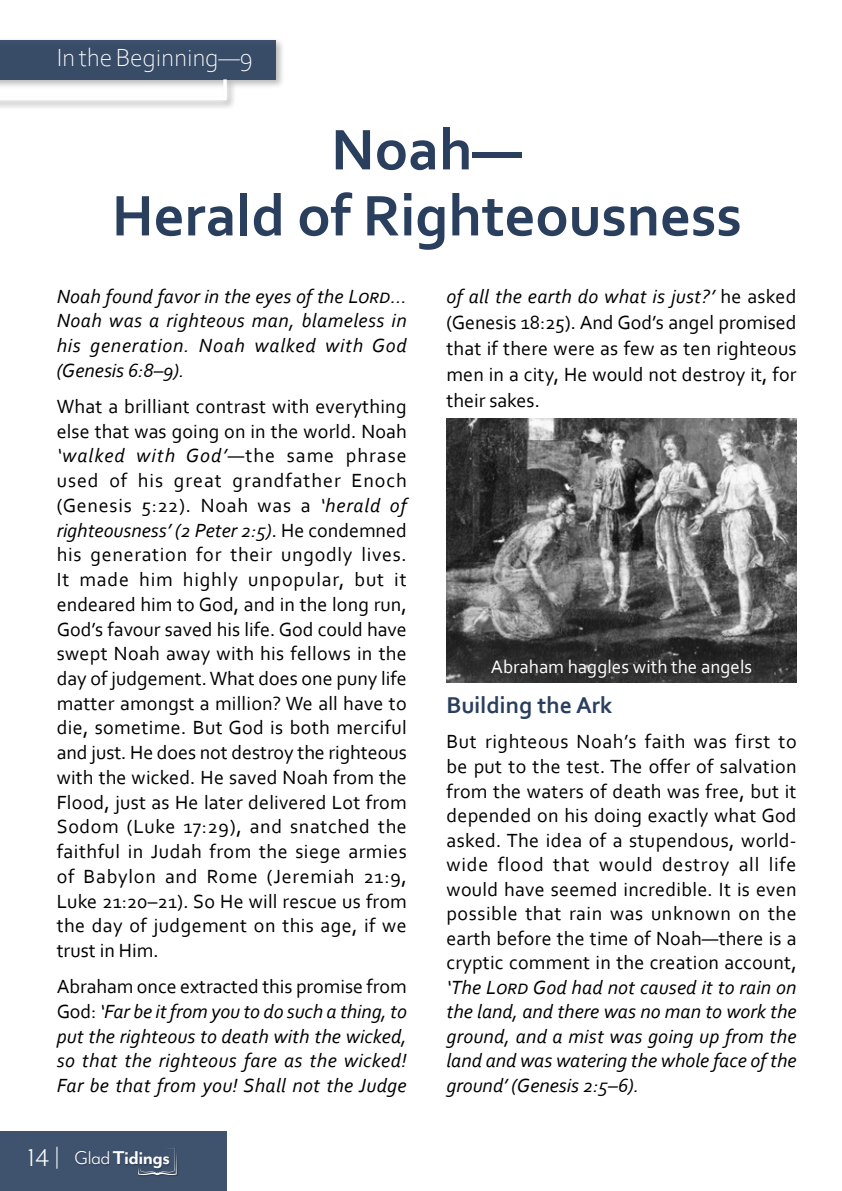
<style>
.page{position:relative;width:842px;height:1191px;background:#fff}
.page>*{position:absolute;margin:0;border:0;box-sizing:border-box;transform-origin:0 0}
.t1{font:700 60px/66px "Corbel";color:#2a3f5e;text-align:center}
.t2{font:300 26px "Corbel";letter-spacing:-.01em;color:#fff}
.t3{font:700 24px "Corbel";color:#2a3f5e}
.t4{font:700 21.4px "Mr Eaves Mod OT";letter-spacing:-.025em;color:#fff}
.t5{font:20px/24.8px "Corbel";letter-spacing:.01em;color:#000;text-align:justify}
.t6{font:italic 20px/24.8px "Corbel";letter-spacing:.015em;color:#000;text-align:justify}
.t7{font:19px "Corbel";color:#fff}
.s1{font-style:italic}
.s2{font-style:normal}
.s3{font-weight:400;font-size:28px}
.s4{font-weight:400}
</style>
<div class="page">
<div style="left:0;top:37px;width:285px;height:73px;background:#000;opacity:.3"></div>
<div style="left:0;top:40px;width:276px;height:39px;background:#384b67"></div>
<svg style="left:0;top:79px;width:229px;height:23px"></svg>
<img style="left:446px;top:418px;width:351px;height:264px">
<div style="left:0;top:1131px;width:227px;height:60px;background:#3f526e"></div>
<img style="left:138px;top:1161px;width:40px;height:15px">
<svg style="left:138px;top:1148px;width:39px;height:27px"></svg>
<img style="left:75px;top:1148px;width:97px;height:24px">
<h2 class="t2" style="left:57px;top:40px;width:198px">In the Beginning—9</h2>
<h1 class="t1" style="left:112px;top:115px;width:631px">Noah—<br>Herald of Righteousness</h1>
<p class="t6" style="left:57px;top:283px;width:352px">Noah found favor in the eyes of the Lord...<br>Noah was a righteous man, blameless in his generation. Noah walked with God (Genesis 6:8–9).</p>
<p class="t5" style="left:57px;top:393px;width:352px">What a brilliant contrast with everything else that was going on in the world. Noah <span class="s1">‘walked with God’</span>—the same phrase used of his great grandfather Enoch (Genesis 5:22). Noah was a <span class="s1">‘herald of righteousness’ (2 Peter 2:5)</span>. He condemned his generation for their ungodly lives.<br>It made him highly unpopular, but it endeared him to God, and in the long run, God’s favour saved his life. God could have swept Noah away with his fellows in the day of judgement. What does one puny life matter amongst a million? We all have to die, sometime. But God is both merciful and just. He does not destroy the righteous with the wicked. He saved Noah from the Flood, just as He later delivered Lot from Sodom (Luke 17:29), and snatched the faithful in Judah from the siege armies of Babylon and Rome (Jeremiah 21:9, Luke 21:20–21). So He will rescue us from the day of judgement on this age, if we trust in Him.</p>
<p class="t6" style="left:57px;top:973px;width:352px"><span class="s2">Abraham once extracted this promise from God:</span> ‘Far be it from you to do such a thing, to put the righteous to death with the wicked, so that the righteous fare as the wicked!<br>Far be that from you! Shall not the Judge</p>
<p class="t5" style="left:446px;top:283px;width:352px;line-height:26px"><span class="s1">of all the earth do what is just?’</span> he asked (Genesis 18:25). And God’s angel promised that if there were as few as ten righteous men in a city, He would not destroy it, for their sakes.</p>
<p class="t7" style="left:491px;top:655px;width:263px">Abraham haggles with the angels</p>
<p class="t3" style="left:446px;top:689px;width:168px">Building the Ark</p>
<p class="t5" style="left:446px;top:729px;width:352px">But righteous Noah’s faith was first to be put to the test. The offer of salvation from the waters of death was free, but it depended on his doing exactly what God asked. The idea of a stupendous, world&shy;wide flood that would destroy all life would have seemed incredible. It is even possible that rain was unknown on the earth before the time of Noah—there is a cryptic comment in the creation account,</p>
<p class="t6" style="left:446px;top:974px;width:352px">‘The Lord God had not caused it to rain on the land, and there was no man to work the ground, and a mist was going up from the land and was watering the whole face of the ground’ (Genesis 2:5–6).</p>
<p class="t4" style="left:28px;top:1146px;width:144px"><span class="s3">14 |</span> <span class="s4">Glad</span> Tidings</p>
</div>
